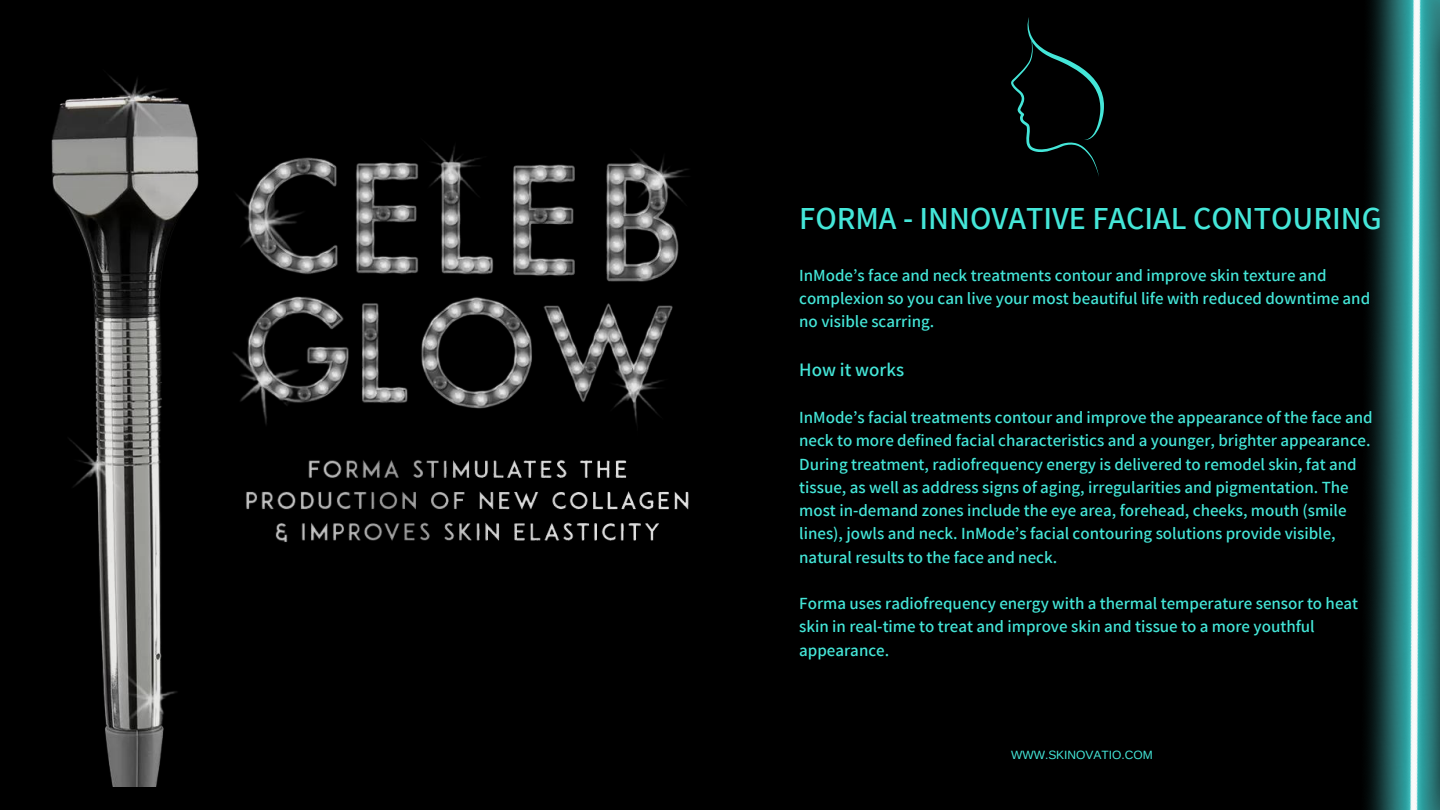
<style>
.page{position:relative;width:1440px;height:810px;background:#000}
.page>*{position:absolute;margin:0;border:0;box-sizing:border-box;transform-origin:0 0}
.t1{font:600 32px "Assistant";color:#44e6d8}
.t2{font:600 19px "Assistant";color:#44e6d8}
.t3{font:600 17px/23.2px "Assistant";color:#44e6d8}
.t4{font:12px "Arimo";color:#44e6d8}
</style>
<div class="page">
<img style="left:51px;top:75px;width:638px;height:712px">
<img style="left:1368px;top:0;width:72px;height:810px">
<svg style="left:1011px;top:17px;width:93px;height:159px"></svg>
<h1 class="t1" style="left:799px;top:196px;width:584px">FORMA - INNOVATIVE FACIAL CONTOURING</h1>
<p class="t3" style="left:799px;top:263px;width:572px">InMode’s face and neck treatments contour and improve skin texture and complexion so you can live your most beautiful life with reduced downtime and no visible scarring.</p>
<p class="t2" style="left:799px;top:356px;width:106px">How it works</p>
<p class="t3" style="left:799px;top:405px;width:575px">InMode’s facial treatments contour and improve the appearance of the face and neck to more defined facial characteristics and a younger, brighter appearance.<br>During treatment, radiofrequency energy is delivered to remodel skin, fat and tissue, as well as address signs of aging, irregularities and pigmentation. The most in-demand zones include the eye area, forehead, cheeks, mouth (smile lines), jowls and neck. InMode’s facial contouring solutions provide visible, natural results to the face and neck.</p>
<p class="t3" style="left:799px;top:591px;width:560px">Forma uses radiofrequency energy with a thermal temperature sensor to heat skin in real-time to treat and improve skin and tissue to a more youthful appearance.</p>
<p class="t4" style="left:1011px;top:749px;width:143px">WWW.SKINOVATIO.COM</p>
</div>
